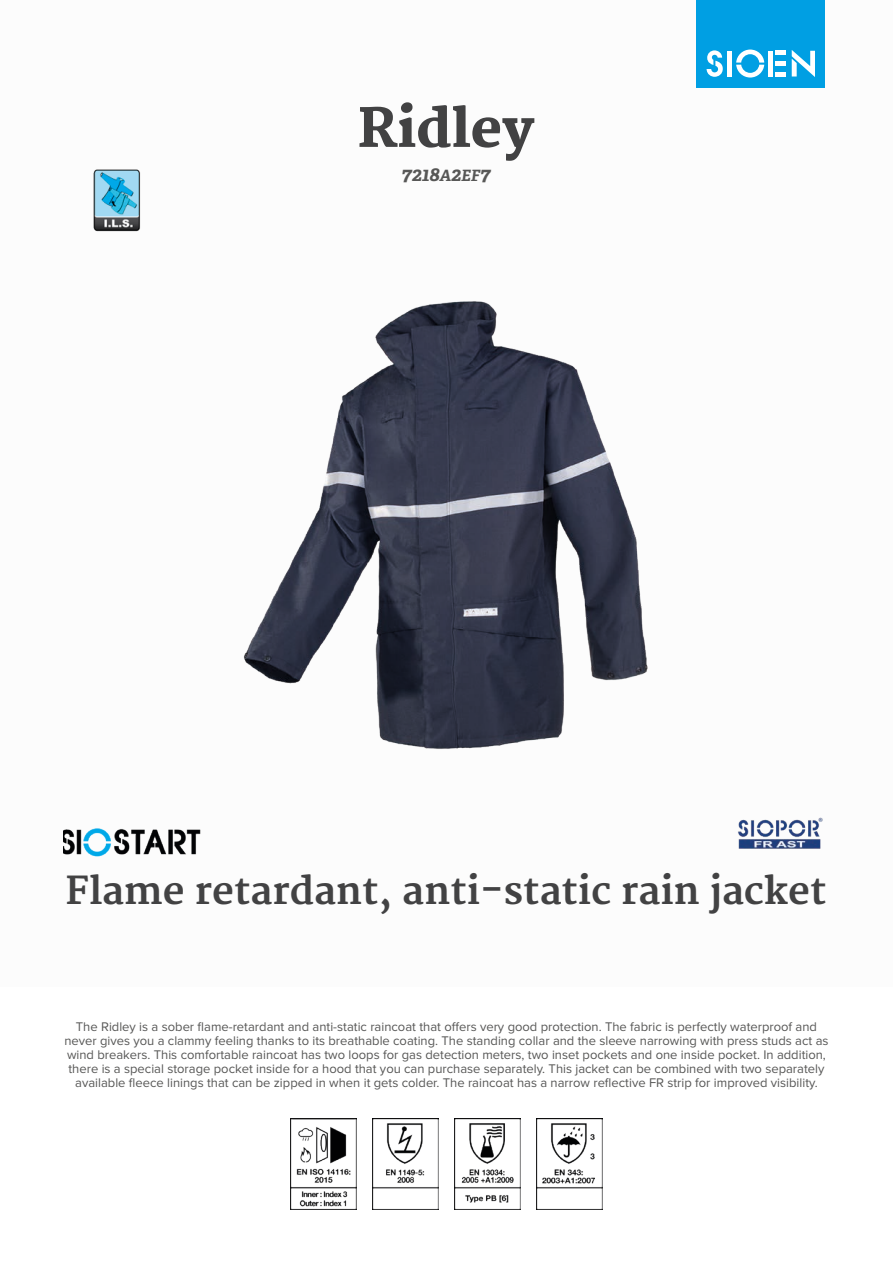
<style>
.page{position:relative;width:893px;height:1263px;background:#fff}
.page>*{position:absolute;margin:0;border:0;box-sizing:border-box;transform-origin:0 0}
.t1{font:800 52.5px "Merriweather";color:#424243}
.t2{font:700 37.5px "Merriweather";color:#424243}
.t3{font:italic 700 19.5px "Adelle PE";color:#575756}
.t4{font:12.9px/14.1px "Proxima Nova";color:#575756;text-align:center}
.s1{font-size:15.6px}
</style>
<div class="page">
<div style="left:697px;top:0;width:128px;height:88px;background:#009fe3"></div>
<svg style="left:707px;top:50px;width:16px;height:27px"></svg>
<svg style="left:736px;top:50px;width:28px;height:28px"></svg>
<div style="left:727px;top:51px;width:5px;height:26px;background:#fff"></div>
<div style="left:768px;top:51px;width:5px;height:26px;background:#fff"></div>
<div style="left:775px;top:72px;width:11px;height:5px;background:#fff"></div>
<div style="left:775px;top:61px;width:11px;height:5px;background:#fff"></div>
<hr style="left:775px;top:51px;width:11px;height:4px;background:#fff">
<svg style="left:792px;top:50px;width:23px;height:27px"></svg>
<img style="left:93px;top:169px;width:48px;height:63px">
<img style="left:738px;top:817px;width:85px;height:32px">
<img style="left:64px;top:828px;width:137px;height:29px">
<img style="left:290px;top:1118px;width:66px;height:92px">
<img style="left:372px;top:1118px;width:66px;height:92px">
<img style="left:454px;top:1118px;width:67px;height:92px">
<img style="left:536px;top:1118px;width:67px;height:92px">
<img style="left:243px;top:301px;width:405px;height:448px">
<h1 class="t1" style="left:358px;top:98px;width:177px">Ridley</h1>
<h3 class="t3" style="left:402px;top:160px;width:90px">7218<span class="s1">A</span>2<span class="s1">EF</span>7</h3>
<h2 class="t2" style="left:65px;top:869px;width:763px">Flame retardant, anti-static rain jacket</h2>
<p class="t4" style="left:64px;top:1020px;width:766px">The Ridley is a sober flame-retardant and anti-static raincoat that offers very good protection. The fabric is perfectly waterproof and never gives you a clammy feeling thanks to its breathable coating. The standing collar and the sleeve narrowing with press studs act as wind breakers. This comfortable raincoat has two loops for gas detection meters, two inset pockets and one inside pocket. In addition, there is a special storage pocket inside for a hood that you can purchase separately. This jacket can be combined with two separately available fleece linings that can be zipped in when it gets colder. The raincoat has a narrow reflective FR strip for improved visibility.</p>
</div>
